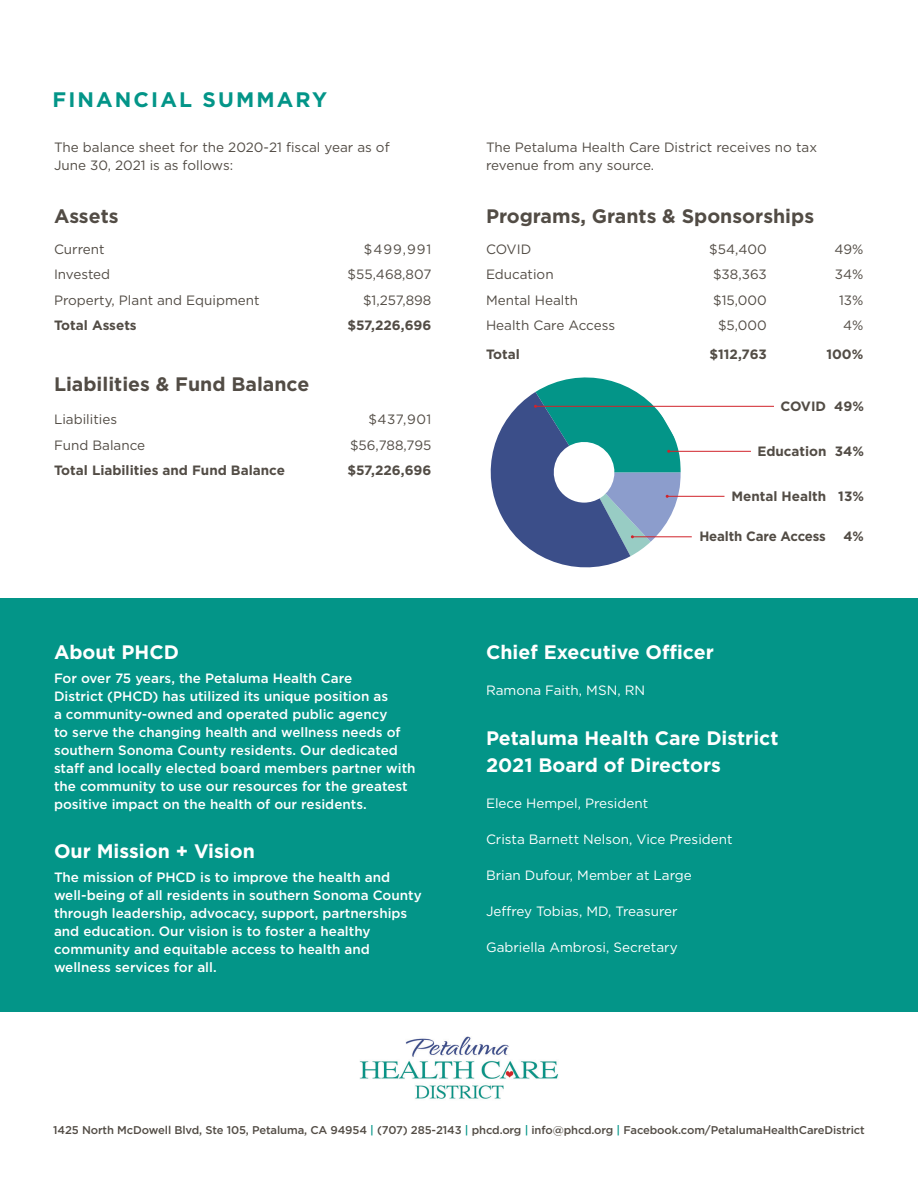
<style>
.page{position:relative;width:918px;height:1188px;background:#fff}
.page>*{position:absolute;margin:0;border:0;box-sizing:border-box;transform-origin:0 0}
.subhead_level_3__gre{font:700 21px "Gotham";letter-spacing:.1em;color:#039588}
.subhead_level_2__whi{font:700 19.5px/27px "Gotham";color:#fff}
.subhead_level_2__gra{font:700 19.5px "Gotham";color:#524c45}
.sidebar_body{font:500 13.5px/18px "Gotham";color:#fff}
.t1{font:13.5px/18px "Gotham";color:#524c45}
.sidebar_body-2{font:13.5px "Gotham";color:#fff}
.t2{font:700 13.5px "Gotham";color:#524c45}
.t3{font:500 11.25px "Gotham";letter-spacing:-.01em;color:#524c45}
.s1{color:#039588}
</style>
<div class="page">
<div style="left:0;top:598px;width:918px;height:414px;background:#039588"></div>
<img style="left:360px;top:1037px;width:198px;height:62px">
<hr style="left:536px;top:406px;width:238px;height:1px;background:#d1232a">
<hr style="left:669px;top:451px;width:82px;height:1px;background:#d1232a">
<hr style="left:667px;top:496px;width:57px;height:1px;background:#d1232a">
<hr style="left:632px;top:536px;width:60px;height:1px;background:#d1232a">
<svg style="left:490px;top:377px;width:191px;height:191px"></svg>
<p class="subhead_level_3__gre" style="left:52px;top:85px;width:276px">FINANCIAL SUMMARY</p>
<p class="t1" style="left:54px;top:138px;width:337px">The balance sheet for the 2020-21 fiscal year as of<br>June 30, 2021 is as follows:</p>
<p class="subhead_level_2__gra" style="left:54px;top:203px;width:66px">Assets</p>
<p class="t1" style="left:54px;top:240px;width:52px">Current</p>
<p class="t1" style="left:364px;top:240px;width:69px">$499,991</p>
<p class="t1" style="left:54px;top:265px;width:58px">Invested</p>
<p class="t1" style="left:348px;top:265px;width:85px">$55,468,807</p>
<p class="t1" style="left:54px;top:291px;width:207px">Property, Plant and Equipment</p>
<p class="t1" style="left:363px;top:291px;width:70px">$1,257,898</p>
<p class="t2" style="left:54px;top:317px;width:84px">Total Assets</p>
<p class="t2" style="left:347px;top:317px;width:85px">$57,226,696</p>
<p class="subhead_level_2__gra" style="left:54px;top:371px;width:257px">Liabilities &amp; Fund Balance</p>
<p class="t1" style="left:54px;top:410px;width:65px">Liabilities</p>
<p class="t1" style="left:368px;top:410px;width:65px">$437,901</p>
<p class="t1" style="left:54px;top:435px;width:93px">Fund Balance</p>
<p class="t1" style="left:350px;top:435px;width:83px">$56,788,795</p>
<p class="t2" style="left:54px;top:461px;width:232px">Total Liabilities and Fund Balance</p>
<p class="t2" style="left:347px;top:461px;width:85px">$57,226,696</p>
<p class="subhead_level_2__whi" style="left:54px;top:639px;width:127px">About PHCD</p>
<p class="sidebar_body" style="left:54px;top:669px;width:363px">For over 75 years, the Petaluma Health Care<br>District (PHCD) has utilized its unique position as<br>a community-owned and operated public agency<br>to serve the changing health and wellness needs of southern Sonoma County residents. Our dedicated staff and locally elected board members partner with the community to use our resources for the greatest positive impact on the health of our residents.</p>
<p class="subhead_level_2__whi" style="left:54px;top:838px;width:202px">Our Mission + Vision</p>
<p class="sidebar_body" style="left:54px;top:868px;width:369px">The mission of PHCD is to improve the health and well-being of all residents in southern Sonoma County through leadership, advocacy, support, partnerships and education. Our vision is to foster a healthy community and equitable access to health and wellness services for all.</p>
<p class="t1" style="left:486px;top:138px;width:333px">The Petaluma Health Care District receives no tax revenue from any source.</p>
<p class="subhead_level_2__gra" style="left:486px;top:203px;width:330px">Programs, Grants &amp; Sponsorships</p>
<p class="t1" style="left:486px;top:240px;width:47px">COVID</p>
<p class="t1" style="left:709px;top:240px;width:59px">$54,400</p>
<p class="t1" style="left:834px;top:240px;width:30px">49%</p>
<p class="t1" style="left:486px;top:265px;width:69px">Education</p>
<p class="t1" style="left:713px;top:265px;width:55px">$38,363</p>
<p class="t1" style="left:835px;top:265px;width:30px">34%</p>
<p class="t1" style="left:486px;top:291px;width:94px">Mental Health</p>
<p class="t1" style="left:713px;top:291px;width:55px">$15,000</p>
<p class="t1" style="left:839px;top:291px;width:26px">13%</p>
<p class="t1" style="left:486px;top:316px;width:131px">Health Care Access</p>
<p class="t1" style="left:718px;top:316px;width:50px">$5,000</p>
<p class="t1" style="left:843px;top:316px;width:22px">4%</p>
<p class="t2" style="left:486px;top:345px;width:35px">Total</p>
<p class="t2" style="left:709px;top:345px;width:59px">$112,763</p>
<p class="t2" style="left:826px;top:345px;width:39px">100%</p>
<p class="t2" style="left:780px;top:397px;width:85px">COVID 49%</p>
<p class="t2" style="left:757px;top:442px;width:108px">Education 34%</p>
<p class="t2" style="left:731px;top:487px;width:134px">Mental Health 13%</p>
<p class="t2" style="left:699px;top:528px;width:128px">Health Care Access</p>
<p class="t2" style="left:844px;top:528px;width:22px">4%</p>
<p class="subhead_level_2__whi" style="left:486px;top:639px;width:229px">Chief Executive Officer</p>
<p class="sidebar_body-2" style="left:486px;top:682px;width:161px">Ramona Faith, MSN, RN</p>
<p class="subhead_level_2__whi" style="left:486px;top:724px;width:294px">Petaluma Health Care District<br>2021 Board of Directors</p>
<p class="sidebar_body-2" style="left:486px;top:794px;width:164px">Elece Hempel, President</p>
<p class="sidebar_body-2" style="left:486px;top:830px;width:248px">Crista Barnett Nelson, Vice President</p>
<p class="sidebar_body-2" style="left:486px;top:866px;width:207px">Brian Dufour, Member at Large</p>
<p class="sidebar_body-2" style="left:486px;top:902px;width:193px">Jeffrey Tobias, MD, Treasurer</p>
<p class="sidebar_body-2" style="left:486px;top:938px;width:193px">Gabriella Ambrosi, Secretary</p>
<p class="t3" style="left:53px;top:1122px;width:813px">1425 North McDowell Blvd, Ste 105, Petaluma, CA 94954 <span class="s1">|</span> (707) 285-2143 <span class="s1">|</span> phcd.org <span class="s1">|</span> info@phcd.org <span class="s1">|</span> Facebook.com/PetalumaHealthCareDistrict</p>
</div>
